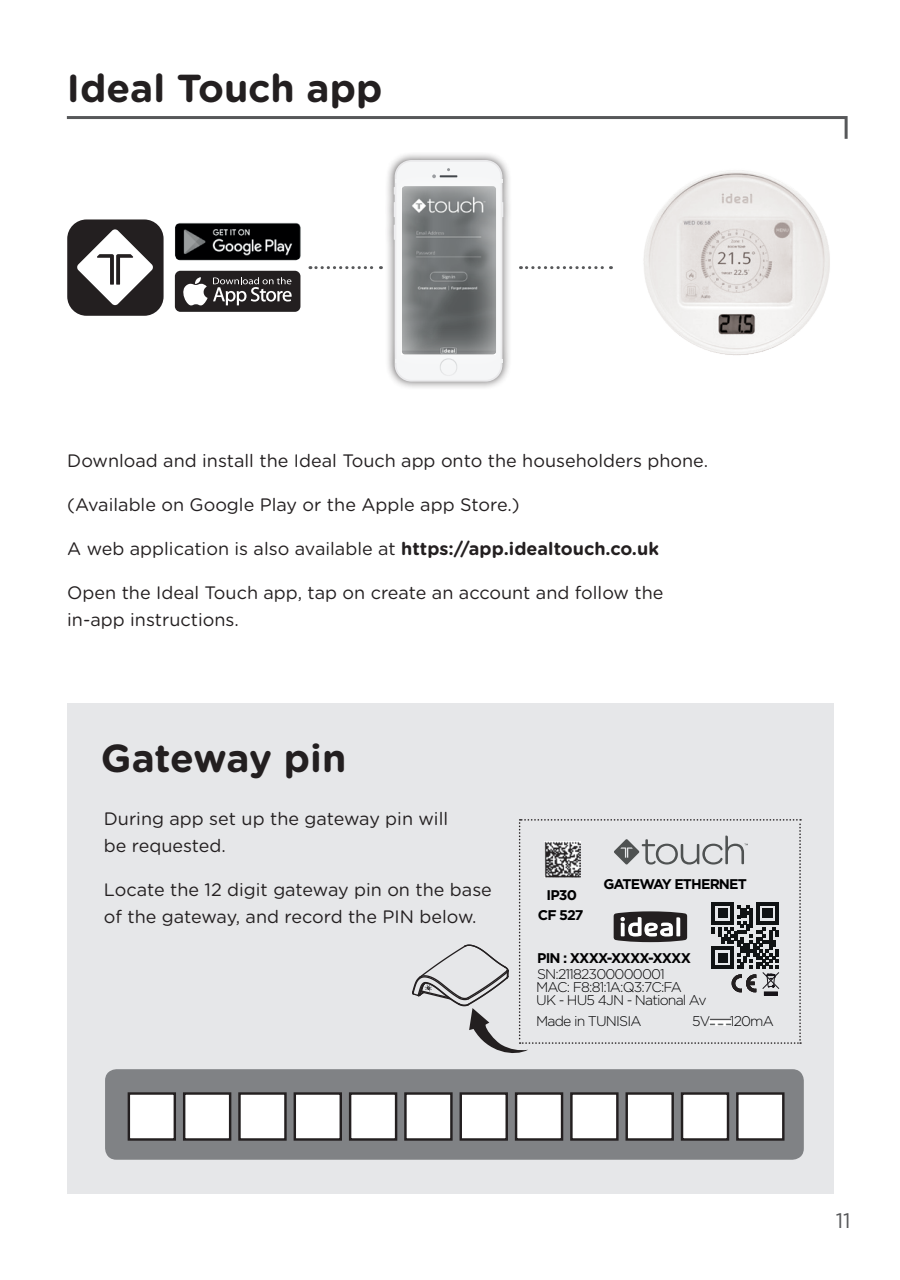
<style>
.page{position:relative;width:900px;height:1280px;background:#fff}
.page>*{position:absolute;margin:0;border:0;box-sizing:border-box;transform-origin:0 0}
.t1{font:700 39px "Gotham Rounded";color:#231f20}
.t2{font:21px "Gotham";color:#57585a}
.t3{font:18px/27px "Gotham Rounded";color:#231f20}
.t4{font:300 14.1px/13.2px "Gotham";letter-spacing:-.06em;color:#000001}
.t5{font:700 14.1px/20.1px "Gotham";letter-spacing:-.06em;color:#000001;text-align:center}
.s1{font-weight:700}
</style>
<div class="page">
<div style="left:67px;top:703px;width:766px;height:490px;background:#e6e7e9"></div>
<div style="left:105px;top:1069px;width:698px;height:90px;background:#808285;border-radius:11px"></div>
<div style="left:129px;top:1093px;width:46px;height:46px;background:#fff"></div>
<div style="left:128px;top:1092px;width:48px;height:48px;border:2px solid #231f20"></div>
<div style="left:184px;top:1093px;width:46px;height:46px;background:#fff"></div>
<div style="left:183px;top:1092px;width:48px;height:48px;border:2px solid #231f20"></div>
<div style="left:239px;top:1093px;width:46px;height:46px;background:#fff"></div>
<div style="left:238px;top:1092px;width:48px;height:48px;border:2px solid #231f20"></div>
<div style="left:295px;top:1093px;width:45px;height:46px;background:#fff"></div>
<div style="left:293px;top:1092px;width:49px;height:48px;border:2px solid #231f20"></div>
<div style="left:350px;top:1093px;width:46px;height:46px;background:#fff"></div>
<div style="left:349px;top:1092px;width:48px;height:48px;border:2px solid #231f20"></div>
<div style="left:405px;top:1093px;width:46px;height:46px;background:#fff"></div>
<div style="left:404px;top:1092px;width:48px;height:48px;border:2px solid #231f20"></div>
<div style="left:460px;top:1093px;width:46px;height:46px;background:#fff"></div>
<div style="left:459px;top:1092px;width:48px;height:48px;border:2px solid #231f20"></div>
<div style="left:516px;top:1093px;width:46px;height:46px;background:#fff"></div>
<div style="left:514px;top:1092px;width:49px;height:48px;border:2px solid #231f20"></div>
<div style="left:571px;top:1093px;width:46px;height:46px;background:#fff"></div>
<div style="left:570px;top:1092px;width:48px;height:48px;border:2px solid #231f20"></div>
<div style="left:626px;top:1093px;width:46px;height:46px;background:#fff"></div>
<div style="left:625px;top:1092px;width:48px;height:48px;border:2px solid #231f20"></div>
<div style="left:681px;top:1093px;width:46px;height:46px;background:#fff"></div>
<div style="left:680px;top:1092px;width:49px;height:48px;border:2px solid #231f20"></div>
<div style="left:737px;top:1093px;width:46px;height:46px;background:#fff"></div>
<div style="left:735px;top:1092px;width:49px;height:48px;border:2px solid #231f20"></div>
<svg style="left:412px;top:819px;width:388px;height:234px"></svg>
<img style="left:175px;top:223px;width:126px;height:37px">
<div style="left:175px;top:271px;width:125px;height:41px;background:#231f20;border-radius:6px"></div>
<svg style="left:183px;top:277px;width:24px;height:28px"></svg>
<svg style="left:213px;top:277px;width:78px;height:28px"></svg>
<div style="left:67px;top:219px;width:96px;height:97px;background:#231f20;border-radius:19px"></div>
<svg style="left:77px;top:229px;width:76px;height:76px"></svg>
<img style="left:643px;top:170px;width:187px;height:185px">
<svg style="left:310px;top:266px;width:71px;height:3px"></svg>
<svg style="left:520px;top:266px;width:91px;height:3px"></svg>
<div style="left:385px;top:152px;width:126px;height:238px;background:#231f20;opacity:.74"></div>
<svg style="left:393px;top:160px;width:110px;height:221px"></svg>
<div style="left:440px;top:359px;width:16px;height:16px;background:#f5f6f7;border-radius:50%"></div>
<div style="left:382px;top:166px;width:134px;height:208px;background:#fff;opacity:.7"></div>
<div style="left:400px;top:184px;width:99px;height:171px;background:#fff;opacity:.77"></div>
<svg style="left:66px;top:116px;width:782px;height:23px"></svg>
<h1 class="t1" style="left:67px;top:60px;width:317px">Ideal Touch app</h1>
<p class="t3" style="left:67px;top:446px;width:642px">Download and install the Ideal Touch app onto the householders phone.</p>
<p class="t3" style="left:67px;top:490px;width:454px">(Available on Google Play or the Apple app Store.)</p>
<p class="t3" style="left:67px;top:534px;width:593px">A web application is also available at <span class="s1">https://app.idealtouch.co.uk</span></p>
<p class="t3" style="left:67px;top:578px;width:597px">Open the Ideal Touch app, tap on create an account and follow the in-app instructions.</p>
<h1 class="t1" style="left:101px;top:729px;width:247px">Gateway pin</h1>
<p class="t3" style="left:104px;top:804px;width:346px">During app set up the gateway pin will be requested.</p>
<p class="t3" style="left:104px;top:875px;width:389px">Locate the 12 digit gateway pin on the base of the gateway, and record the PIN below.</p>
<p class="t5" style="left:537px;top:884px;width:47px">IP30<br>CF 527</p>
<p class="t5" style="left:603px;top:873px;width:145px">GATEWAY ETHERNET</p>
<p class="t5" style="left:537px;top:947px;width:155px">PIN : XXXX-XXXX-XXXX</p>
<p class="t4" style="left:537px;top:966px;width:129px">SN:21182300000001</p>
<p class="t4" style="left:536px;top:979px;width:172px">MAC: F8:81:1A:Q3:7C:FA<br>UK - HU5 4JN - National Av</p>
<p class="t4" style="left:536px;top:1013px;width:107px">Made in TUNISIA</p>
<p class="t4" style="left:692px;top:1014px;width:20px">5V</p>
<p class="t4" style="left:729px;top:1014px;width:46px">120mA</p>
<p class="t2" style="left:835px;top:1206px;width:17px">11</p>
</div>
